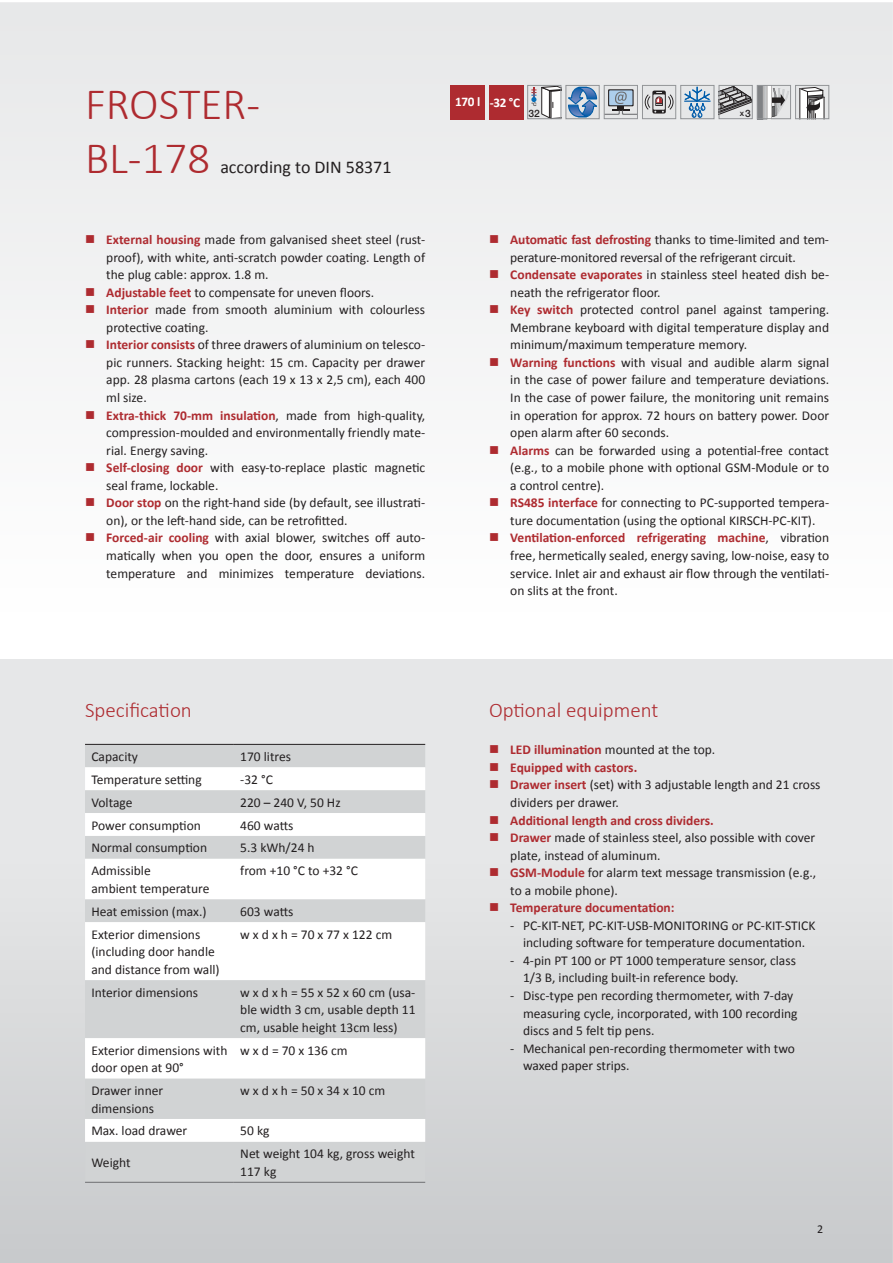
<style>
.page{position:relative;width:893px;height:1263px;background:#fff}
.page>*{position:absolute;margin:0;border:0;box-sizing:border-box;transform-origin:0 0}
.t1{font:300 45px/54px "Calibri";color:#ae2b30}
.t2{font:300 21px "Calibri";color:#ae2b30}
.t3{font:18px "Calibri";color:#231f20}
.t4{font:13.5px/17.5px "Calibri";color:#231f20}
.t5{font:700 13.5px "Calibri";color:#ae2b30}
.t6{font:700 13.2px "Calibri";color:#fff}
.t7{font:12px "Calibri";color:#231f20}
.t8{font:500 10.2px "Helvetica Neue";color:#231f20}
.t9{font:500 8.1px "Helvetica Neue";color:#231f20}
.t10{font:500 4.8px "Helvetica Neue";color:#231f20}
.s1{color:#ae2b30}
.s2{font-weight:700;color:#ae2b30}
.s3{font-size:10.2px}
</style>
<div class="page">
<div style="left:0;top:2px;width:893px;height:356px;background:#eeeeef"></div>
<div style="left:85px;top:745px;width:340px;height:437px;background:#d1d3d4"></div>
<svg style="left:85px;top:767px;width:340px;height:375px"></svg>
<hr style="left:85px;top:744px;width:149px;height:1px;background:#231f20">
<hr style="left:234px;top:744px;width:191px;height:1px;background:#231f20">
<hr style="left:85px;top:1182px;width:149px;height:1px;background:#6d6e71">
<hr style="left:234px;top:1182px;width:191px;height:1px;background:#6d6e71">
<div style="left:451px;top:85px;width:34px;height:34px;background:#ae2b30"></div>
<div style="left:489px;top:85px;width:34px;height:34px;background:#ae2b30"></div>
<div style="left:527px;top:85px;width:34px;height:34px;background:#e6e7e8"></div>
<div style="left:527px;top:85px;width:34px;height:34px;border:1px solid #939598"></div>
<div style="left:604px;top:85px;width:34px;height:34px;border:1px solid #939598"></div>
<svg style="left:531px;top:85px;width:106px;height:34px;background:#abb7c6"></svg>
<div style="left:642px;top:85px;width:34px;height:34px;background:#e6e7e8"></div>
<div style="left:642px;top:85px;width:34px;height:34px;border:1px solid #939598"></div>
<svg style="left:645px;top:91px;width:28px;height:23px"></svg>
<div style="left:680px;top:85px;width:34px;height:34px;background:#e6e7e8"></div>
<svg style="left:684px;top:87px;width:27px;height:30px"></svg>
<div style="left:680px;top:85px;width:34px;height:34px;border:1px solid #939598"></div>
<svg style="left:721px;top:87px;width:30px;height:30px"></svg>
<div style="left:719px;top:85px;width:34px;height:34px;border:1px solid #939598"></div>
<div style="left:757px;top:85px;width:6px;height:34px;background:#808285"></div>
<svg style="left:763px;top:87px;width:26px;height:30px"></svg>
<div style="left:757px;top:85px;width:34px;height:34px;border:1px solid #939598"></div>
<div style="left:795px;top:85px;width:34px;height:34px;background:#e6e7e8"></div>
<svg style="left:799px;top:87px;width:26px;height:30px"></svg>
<div style="left:795px;top:85px;width:34px;height:34px;border:1px solid #939598"></div>
<h1 class="t1" style="left:85px;top:76px;width:177px">FROSTER-<br>BL-178</h1>
<h3 class="t3" style="left:220px;top:160px;width:173px">according to DIN 58371</h3>
<p class="t4" style="left:106px;top:232px;width:320px;text-align:justify;text-indent:-21px"><span class="s1">■</span> <span class="s2">External housing</span> made from galvanised sheet steel (rust&shy;proof), with white, anti-scratch powder coating. Length of the plug cable: approx. 1.8 m.</p>
<p class="t4" style="left:85px;top:283px;width:291px"><span class="s1">■</span> <span class="s2">Adjustable feet</span> to compensate for uneven floors.</p>
<p class="t4" style="left:106px;top:302px;width:320px;text-indent:-21px"><span class="s1">■</span> <span class="s2">Interior</span> made from smooth aluminium with colourless protective coating.</p>
<p class="t4" style="left:106px;top:337px;width:320px;text-align:justify;text-indent:-21px"><span class="s1">■</span> <span class="s2">Interior consists</span> of three drawers of aluminium on telesco&shy;pic runners. Stacking height: 15 cm. Capacity per drawer app. 28 plasma cartons (each 19 x 13 x 2,5 cm), each 400 ml size.</p>
<p class="t4" style="left:106px;top:407px;width:320px;text-align:justify;text-indent:-21px"><span class="s1">■</span> <span class="s2">Extra-thick 70-mm insulation</span>, made from high-quality, compression-moulded and environmentally friendly mate&shy;rial. Energy saving.</p>
<p class="t4" style="left:106px;top:459px;width:320px;text-indent:-21px"><span class="s1">■</span> <span class="s2">Self-closing door</span> with easy-to-replace plastic magnetic seal frame, lockable.</p>
<p class="t4" style="left:106px;top:494px;width:320px;text-indent:-21px"><span class="s1">■</span> <span class="s2">Door stop</span> on the right-hand side (by default, see illustrati&shy;on), or the left-hand side, can be retrofitted.</p>
<p class="t4" style="left:106px;top:529px;width:320px;text-align:justify;text-indent:-21px"><span class="s1">■</span> <span class="s2">Forced-air cooling</span> with axial blower, switches off auto&shy;matically when you open the door, ensures a uniform temperature and minimizes temperature deviations.</p>
<p class="t6" style="left:455px;top:98px;width:66px">170 l -32 °C</p>
<p class="t10" style="left:531px;top:102px;width:7px">°C</p>
<p class="t8" style="left:529px;top:107px;width:13px">32</p>
<p class="t9" style="left:740px;top:108px;width:13px">x<span class="s3">3</span></p>
<p class="t4" style="left:510px;top:231px;width:320px;text-indent:-21px"><span class="s1">■</span> <span class="s2">Automatic fast defrosting</span> thanks to time-limited and tem&shy;perature-monitored reversal of the refrigerant circuit.</p>
<p class="t4" style="left:510px;top:267px;width:320px;text-indent:-21px"><span class="s1">■</span> <span class="s2">Condensate evaporates</span> in stainless steel heated dish be&shy;neath the refrigerator floor.</p>
<p class="t4" style="left:510px;top:302px;width:320px;text-align:justify;text-indent:-21px"><span class="s1">■</span> <span class="s2">Key switch</span> protected control panel against tampering.<br>Membrane keyboard with digital temperature display and minimum/maximum temperature memory.</p>
<p class="t4" style="left:510px;top:355px;width:320px;text-align:justify;text-indent:-21px"><span class="s1">■</span> <span class="s2">Warning functions</span> with visual and audible alarm signal in the case of power failure and temperature deviations.<br>In the case of power failure, the monitoring unit remains in operation for approx. 72 hours on battery power. Door open alarm after 60 seconds.</p>
<p class="t4" style="left:510px;top:441px;width:320px;text-align:justify;text-indent:-21px"><span class="s1">■</span> <span class="s2">Alarms</span> can be forwarded using a potential-free contact (e.g., to a mobile phone with optional GSM-Module or to a control centre).</p>
<p class="t4" style="left:489px;top:494px;width:342px;text-align:center"><span class="s1">■</span> <span class="s2">RS485 interface</span> for connecting to PC-supported tempera&shy;ture documentation (using the optional KIRSCH-PC-KIT).</p>
<p class="t4" style="left:510px;top:529px;width:320px;text-align:justify;text-indent:-21px"><span class="s1">■</span> <span class="s2">Ventilation-enforced refrigerating machine</span>, vibration free, hermetically sealed, energy saving, low-noise, easy to service. Inlet air and exhaust air flow through the ventilati&shy;on slits at the front.</p>
<h2 class="t2" style="left:85px;top:697px;width:108px">Specification</h2>
<p class="t4" style="left:91px;top:749px;width:48px">Capacity</p>
<p class="t4" style="left:240px;top:748px;width:52px">170 litres</p>
<p class="t4" style="left:91px;top:770px;width:112px">Temperature setting</p>
<p class="t4" style="left:240px;top:770px;width:34px">-32 °C</p>
<p class="t4" style="left:91px;top:794px;width:43px">Voltage</p>
<p class="t4" style="left:240px;top:793px;width:102px">220 – 240 V, 50 Hz</p>
<p class="t4" style="left:91px;top:816px;width:111px">Power consumption</p>
<p class="t4" style="left:240px;top:816px;width:55px">460 watts</p>
<p class="t4" style="left:91px;top:839px;width:117px">Normal consumption</p>
<p class="t4" style="left:240px;top:839px;width:76px">5.3 kWh/24 h</p>
<p class="t4" style="left:91px;top:863px;width:120px">Admissible<br>ambient temperature</p>
<p class="t4" style="left:240px;top:862px;width:119px">from +10 °C to +32 °C</p>
<p class="t4" style="left:91px;top:903px;width:117px">Heat emission (max.)</p>
<p class="t4" style="left:240px;top:902px;width:55px">603 watts</p>
<p class="t4" style="left:91px;top:926px;width:130px">Exterior dimensions (including door handle and distance from wall)</p>
<p class="t4" style="left:240px;top:926px;width:153px">w x d x h = 70 x 77 x 122 cm</p>
<p class="t4" style="left:91px;top:984px;width:108px">Interior dimensions</p>
<p class="t4" style="left:240px;top:984px;width:177px;text-align:justify">w x d x h = 55 x 52 x 60 cm (usa&shy;ble width 3 cm, usable depth 11 cm, usable height 13cm less)</p>
<p class="t4" style="left:91px;top:1042px;width:138px">Exterior dimensions with door open at 90°</p>
<p class="t4" style="left:240px;top:1042px;width:109px">w x d = 70 x 136 cm</p>
<p class="t4" style="left:91px;top:1083px;width:73px">Drawer inner dimensions</p>
<p class="t4" style="left:240px;top:1083px;width:147px">w x d x h = 50 x 34 x 10 cm</p>
<p class="t4" style="left:91px;top:1123px;width:97px">Max. load drawer</p>
<p class="t4" style="left:240px;top:1122px;width:31px">50 kg</p>
<p class="t4" style="left:91px;top:1155px;width:41px">Weight</p>
<p class="t4" style="left:240px;top:1145px;width:176px">Net weight 104 kg, gross weight<br>117 kg</p>
<h2 class="t2" style="left:489px;top:697px;width:171px">Optional equipment</h2>
<p class="t4" style="left:489px;top:742px;width:228px"><span class="s1">■</span> <span class="s2">LED illumination</span> mounted at the top.</p>
<p class="t5" style="left:489px;top:759px;width:150px">■ Equipped with castors.</p>
<p class="t4" style="left:510px;top:777px;width:312px;text-indent:-21px"><span class="s1">■</span> <span class="s2">Drawer insert</span> (set) with 3 adjustable length and 21 cross dividers per drawer.</p>
<p class="t5" style="left:489px;top:811px;width:226px">■ Additional length and cross dividers.</p>
<p class="t4" style="left:510px;top:830px;width:306px;text-indent:-21px"><span class="s1">■</span> <span class="s2">Drawer</span> made of stainless steel, also possible with cover plate, instead of aluminum.</p>
<p class="t4" style="left:510px;top:865px;width:307px;text-indent:-21px"><span class="s1">■</span> <span class="s2">GSM-Module</span> for alarm text message transmission (e.g., to a mobile phone).</p>
<p class="t5" style="left:489px;top:899px;width:187px">■ Temperature documentation:</p>
<p class="t4" style="left:510px;top:917px;width:307px;text-align:center">- PC-KIT-NET, PC-KIT-USB-MONITORING or PC-KIT-STICK including software for temperature documentation.</p>
<p class="t4" style="left:523px;top:952px;width:274px;text-indent:-13px">- 4-pin PT 100 or PT 1000 temperature sensor, class<br>1/3 B, including built-in reference body.</p>
<p class="t4" style="left:523px;top:988px;width:276px;text-indent:-13px">- Disc-type pen recording thermometer, with 7-day measuring cycle, incorporated, with 100 recording discs and 5 felt tip pens.</p>
<p class="t4" style="left:523px;top:1040px;width:273px;text-indent:-13px">- Mechanical pen-recording thermometer with two waxed paper strips.</p>
<p class="t7" style="left:817px;top:1225px;width:8px">2</p>
</div>
